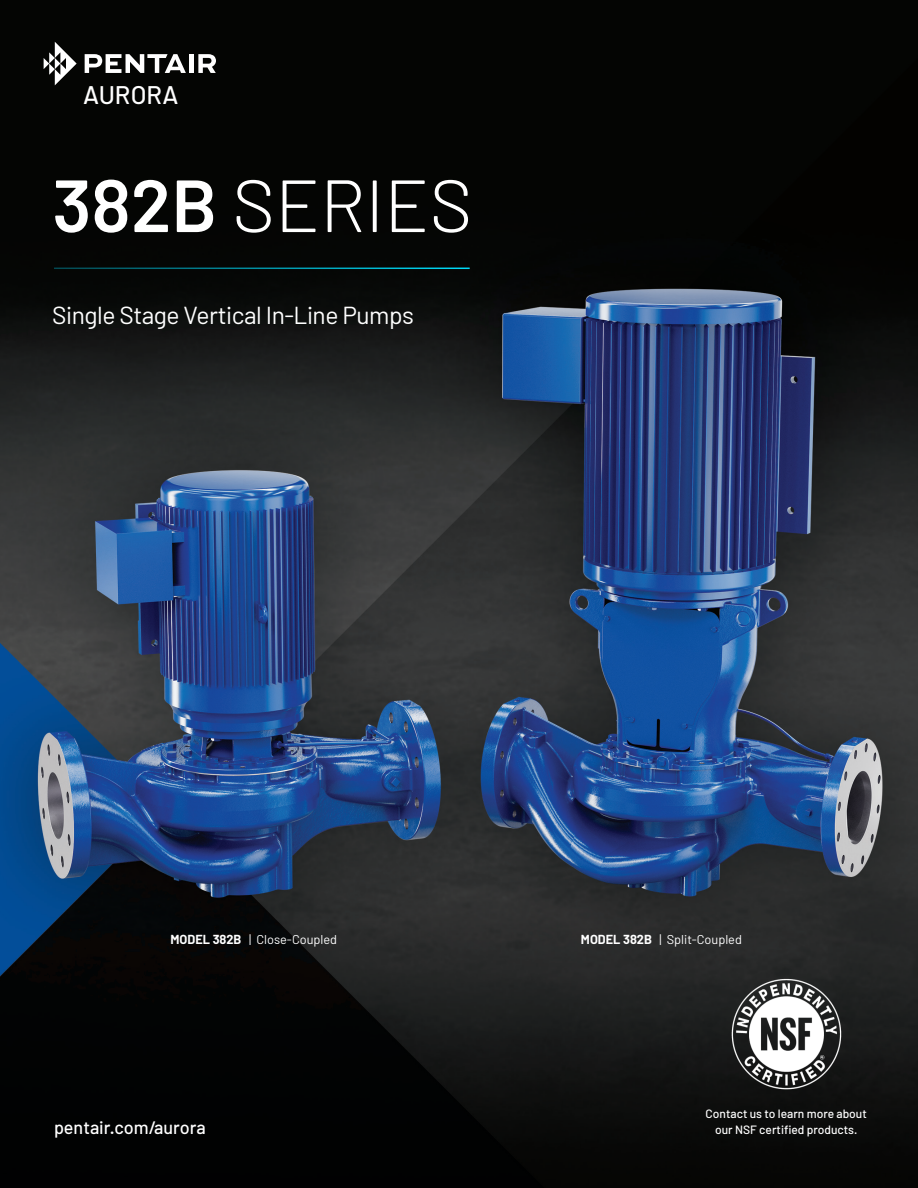
<style>
.page{position:relative;width:918px;height:1188px;background:#fff}
.page>*{position:absolute;margin:0;border:0;box-sizing:border-box;transform-origin:0 0}
.t1{font:300 73.8px "Barlow";color:#fff}
.Paragraph_Style_1{font:500 25.35px "Barlow";letter-spacing:-.005em;color:#fff}
.t2{font:24.6px "Barlow";letter-spacing:-.02em;color:#fff}
.CVI_Bullets{font:500 18px "Barlow";color:#fff}
.t3{font:12.75px "Barlow";color:#fff}
.CVI_Bullets-2{font:500 12px/16.5px "Barlow";color:#fff;text-align:center}
.s1{font-weight:600}
.s2{font-weight:700}
</style>
<div class="page">
<img style="left:0;top:0;width:918px;height:1188px">
<svg style="left:44px;top:42px;width:33px;height:43px"></svg>
<svg style="left:85px;top:54px;width:101px;height:19px"></svg>
<hr style="left:189px;top:54px;width:4px;height:19px;background:#fff">
<svg style="left:198px;top:54px;width:18px;height:19px"></svg>
<hr style="left:54px;top:268px;width:416px;height:1px;background:#00daf8">
<img style="left:724px;top:972px;width:124px;height:124px">
<p class="Paragraph_Style_1" style="left:83px;top:79px;width:97px">AURORA</p>
<p class="t1" style="left:52px;top:160px;width:422px"><span class="s1">382B</span> SERIES</p>
<p class="t2" style="left:52px;top:300px;width:363px">Single Stage Vertical In-Line Pumps</p>
<p class="t3" style="left:171px;top:932px;width:168px"><span class="s2">MODEL 382B</span> | Close-Coupled</p>
<p class="t3" style="left:581px;top:932px;width:163px"><span class="s2">MODEL 382B</span> | Split-Coupled</p>
<p class="CVI_Bullets" style="left:54px;top:1116px;width:153px">pentair.com/aurora</p>
<p class="CVI_Bullets-2" style="left:706px;top:1105px;width:163px">Contact us to learn more about our NSF certified products.</p>
</div>
